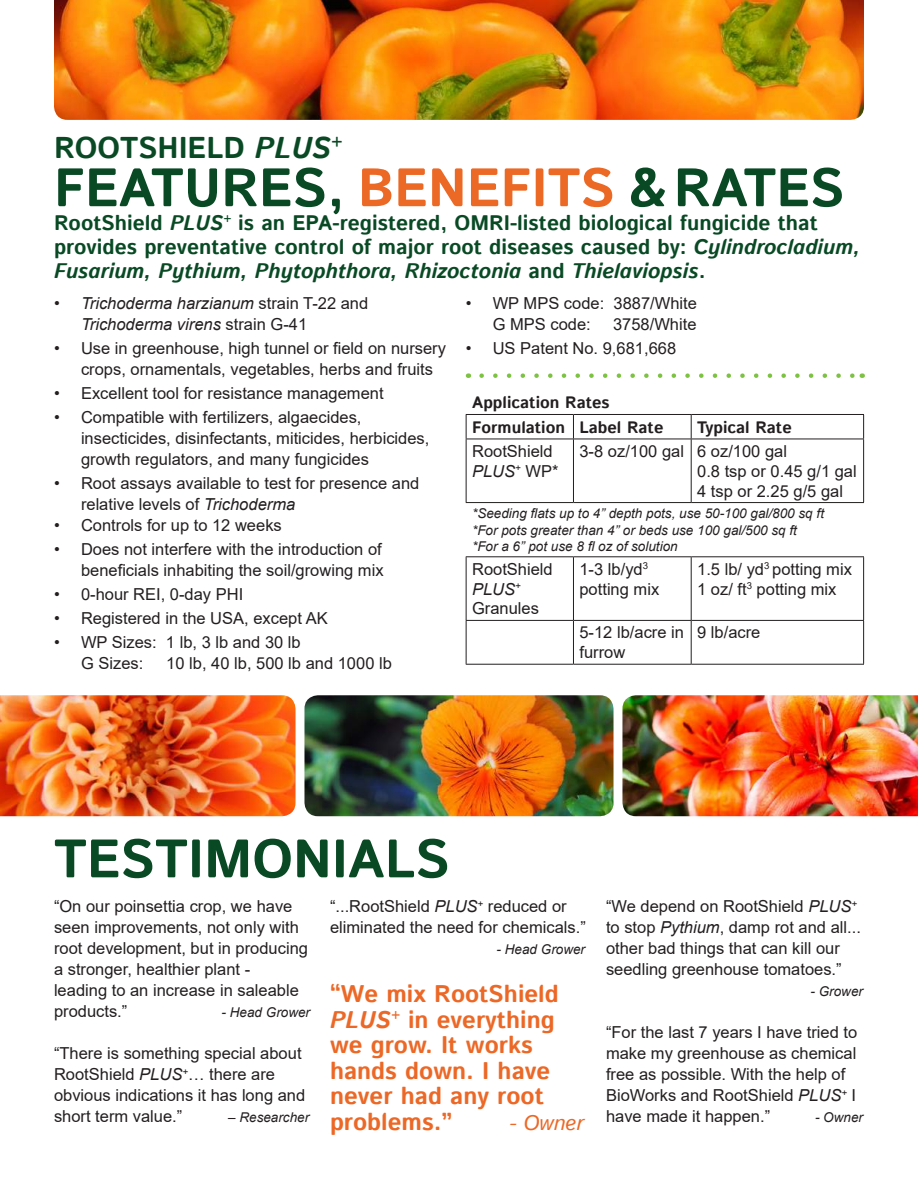
<style>
.page{position:relative;width:918px;height:1188px;background:#fff}
.page>*{position:absolute;margin:0;border:0;box-sizing:border-box;transform-origin:0 0}
.t1{font:700 54px "Istok";color:#094a25}
.t2{font:700 30px "Istok";color:#094a25}
.t3{font:700 24px/25.5px "Istok";color:#ec6826}
.t4{font:700 21px/24px "Istok";color:#094a25}
.t5{font:italic 21px "Istok";color:#ec6826}
.t6{font:16.5px/21px "Arial";color:#231f20}
.t7{font:italic 16.5px/21px "Arial";color:#231f20}
.t8{font:700 16.5px/24.5px "Istok";color:#231f20}
.t9{font:italic 13.5px/16.2px "Arial";color:#231f20}
.s1{font-style:italic}
.s2{color:#ec6825}
.s3{font-style:normal}
</style>
<div class="page">
<hr style="left:466px;top:414px;width:107px;height:1px;background:#231f20">
<svg style="left:466px;top:415px;width:1px;height:24px"></svg>
<hr style="left:573px;top:414px;width:118px;height:1px;background:#231f20">
<svg style="left:573px;top:415px;width:1px;height:24px"></svg>
<hr style="left:691px;top:414px;width:173px;height:1px;background:#231f20">
<svg style="left:691px;top:415px;width:1px;height:24px"></svg>
<svg style="left:863px;top:415px;width:1px;height:24px"></svg>
<hr style="left:466px;top:439px;width:107px;height:1px;background:#231f20">
<hr style="left:466px;top:439px;width:1px;height:63px;background:#231f20">
<hr style="left:573px;top:439px;width:118px;height:1px;background:#231f20">
<hr style="left:573px;top:439px;width:1px;height:63px;background:#231f20">
<hr style="left:691px;top:439px;width:173px;height:1px;background:#231f20">
<hr style="left:691px;top:439px;width:1px;height:63px;background:#231f20">
<hr style="left:863px;top:439px;width:1px;height:63px;background:#231f20">
<hr style="left:466px;top:502px;width:107px;height:1px;background:#231f20">
<hr style="left:573px;top:502px;width:118px;height:1px;background:#231f20">
<hr style="left:691px;top:502px;width:173px;height:1px;background:#231f20">
<hr style="left:466px;top:556px;width:107px;height:1px;background:#231f20">
<hr style="left:466px;top:557px;width:1px;height:63px;background:#231f20">
<hr style="left:573px;top:556px;width:118px;height:1px;background:#231f20">
<hr style="left:573px;top:557px;width:1px;height:63px;background:#231f20">
<hr style="left:691px;top:556px;width:173px;height:1px;background:#231f20">
<hr style="left:691px;top:557px;width:1px;height:63px;background:#231f20">
<hr style="left:863px;top:557px;width:1px;height:63px;background:#231f20">
<hr style="left:466px;top:620px;width:107px;height:1px;background:#231f20">
<hr style="left:466px;top:621px;width:1px;height:43px;background:#231f20">
<hr style="left:573px;top:620px;width:118px;height:1px;background:#231f20">
<hr style="left:573px;top:621px;width:1px;height:43px;background:#231f20">
<hr style="left:691px;top:620px;width:173px;height:1px;background:#231f20">
<hr style="left:691px;top:621px;width:1px;height:43px;background:#231f20">
<hr style="left:863px;top:621px;width:1px;height:43px;background:#231f20">
<hr style="left:466px;top:664px;width:107px;height:1px;background:#231f20">
<hr style="left:573px;top:664px;width:118px;height:1px;background:#231f20">
<hr style="left:691px;top:664px;width:173px;height:1px;background:#231f20">
<img style="left:54px;top:0;width:810px;height:120px">
<img style="left:0;top:695px;width:296px;height:121px">
<img style="left:304px;top:695px;width:310px;height:121px">
<img style="left:622px;top:695px;width:296px;height:121px">
<svg style="left:482px;top:373px;width:373px;height:5px"></svg>
<h2 class="t2" style="left:54px;top:128px;width:290px">ROOTSHIELD <span class="s1">PLUS</span><sup>+</sup></h2>
<h1 class="t1" style="left:54px;top:152px;width:792px">FEATURES, <span class="s2">BENEFITS</span> &amp; RATES</h1>
<p class="t4" style="left:54px;top:211px;width:808px">RootShield <span class="s1">PLUS</span><sup>+</sup> is an EPA-registered, OMRI-listed biological fungicide that provides preventative control of major root diseases caused by: <span class="s1">Cylindrocladium,<br>Fusarium, Pythium, Phytophthora, Rhizoctonia</span> and <span class="s1">Thielaviopsis</span>.</p>
<p class="t7" style="left:81px;top:293px;width:289px;text-indent:-27px">• Trichoderma harzianum <span class="s3">strain T-22 and<br></span>Trichoderma virens <span class="s3">strain G-41</span></p>
<p class="t6" style="left:81px;top:338px;width:367px;text-indent:-27px">• Use in greenhouse, high tunnel or field on nursery crops, ornamentals, vegetables, herbs and fruits</p>
<p class="t6" style="left:54px;top:383px;width:331px">• Excellent tool for resistance management</p>
<p class="t6" style="left:81px;top:407px;width:350px;text-indent:-27px">• Compatible with fertilizers, algaecides, insecticides, disinfectants, miticides, herbicides, growth regulators, and many fungicides</p>
<p class="t6" style="left:81px;top:473px;width:340px;text-indent:-27px">• Root assays available to test for presence and relative levels of <span class="s1">Trichoderma</span></p>
<p class="t6" style="left:54px;top:515px;width:229px">• Controls for up to 12 weeks</p>
<p class="t6" style="left:54px;top:539px;width:331px;text-align:right">• Does not interfere with the introduction of beneficials inhabiting the soil/growing mix</p>
<p class="t6" style="left:54px;top:584px;width:191px">• 0-hour REI, 0-day PHI</p>
<p class="t6" style="left:54px;top:608px;width:275px">• Registered in the USA, except AK</p>
<p class="t6" style="left:81px;top:632px;width:221px;text-indent:-27px">• WP Sizes: 1 lb, 3 lb and 30 lb<br>G Sizes:</p>
<p class="t6" style="left:166px;top:653px;width:227px">10 lb, 40 lb, 500 lb and 1000 lb</p>
<p class="t6" style="left:493px;top:293px;width:206px;text-indent:-27px">• WP MPS code: 3887/White<br>G MPS code:</p>
<p class="t6" style="left:613px;top:314px;width:85px">3758/White</p>
<p class="t6" style="left:466px;top:338px;width:212px">• US Patent No. 9,681,668</p>
<p class="t8" style="left:472px;top:390px;width:193px">Application Rates<br>Formulation Label Rate</p>
<p class="t8" style="left:697px;top:415px;width:96px">Typical Rate</p>
<p class="t6" style="left:472px;top:441px;width:88px;line-height:19.8px">RootShield<br><span class="s1">PLUS</span><sup>+</sup> WP*</p>
<p class="t6" style="left:697px;top:441px;width:161px;line-height:19.8px;text-indent:-118px">3-8 oz/100 gal 6 oz/100 gal<br>0.8 tsp or 0.45 g/1 gal<br>4 tsp or 2.25 g/5 gal</p>
<p class="t9" style="left:472px;top:506px;width:353px">*Seeding flats up to 4” depth pots, use 50-100 gal/800 sq ft *For pots greater than 4” or beds use 100 gal/500 sq ft *For a 6” pot use 8 fl oz of solution</p>
<p class="t6" style="left:472px;top:559px;width:82px;line-height:19.8px">RootShield<br><span class="s1">PLUS</span><sup>+<br></sup>Granules</p>
<p class="t6" style="left:579px;top:559px;width:81px;line-height:19.8px">1-3 lb/yd<sup>3 </sup>potting mix</p>
<p class="t6" style="left:697px;top:559px;width:156px;line-height:19.8px">1.5 lb/ yd<sup>3</sup> potting mix<br>1 oz/ ft<sup>3</sup> potting mix</p>
<p class="t6" style="left:579px;top:623px;width:106px;line-height:19.8px">5-12 lb/acre in furrow</p>
<p class="t6" style="left:697px;top:622px;width:65px">9 lb/acre</p>
<h1 class="t1" style="left:54px;top:823px;width:397px">TESTIMONIALS</h1>
<p class="t6" style="left:54px;top:896px;width:256px">“On our poinsettia crop, we have seen improvements, not only with root development, but in producing a stronger, healthier plant -<br>leading to an increase in saleable products.”</p>
<p class="t9" style="left:222px;top:1004px;width:90px">- Head Grower</p>
<p class="t6" style="left:54px;top:1043px;width:253px">“There is something special about<br>RootShield <span class="s1">PLUS</span><sup>+</sup>… there are obvious indications it has long and short term value.”</p>
<p class="t9" style="left:228px;top:1109px;width:83px">– Researcher</p>
<p class="t6" style="left:330px;top:896px;width:257px">“...RootShield <span class="s1">PLUS</span><sup>+</sup> reduced or eliminated the need for chemicals.”</p>
<p class="t9" style="left:497px;top:941px;width:90px">- Head Grower</p>
<h3 class="t3" style="left:330px;top:981px;width:230px">“We mix RootShield<br><span class="s1">PLUS</span><sup>+</sup> in everything we grow. It works hands down. I have never had any root problems.”</h3>
<p class="t5" style="left:510px;top:1108px;width:76px">- Owner</p>
<p class="t6" style="left:606px;top:896px;width:256px">“We depend on RootShield <span class="s1">PLUS</span><sup>+ </sup>to stop <span class="s1">Pythium</span>, damp rot and all... other bad things that can kill our seedling greenhouse tomatoes.”</p>
<p class="t9" style="left:811px;top:983px;width:54px">- Grower</p>
<p class="t6" style="left:606px;top:1022px;width:253px">“For the last 7 years I have tried to make my greenhouse as chemical free as possible. With the help of<br>BioWorks and RootShield <span class="s1">PLUS</span><sup>+</sup> I have made it happen.”</p>
<p class="t9" style="left:815px;top:1109px;width:50px">- Owner</p>
</div>
